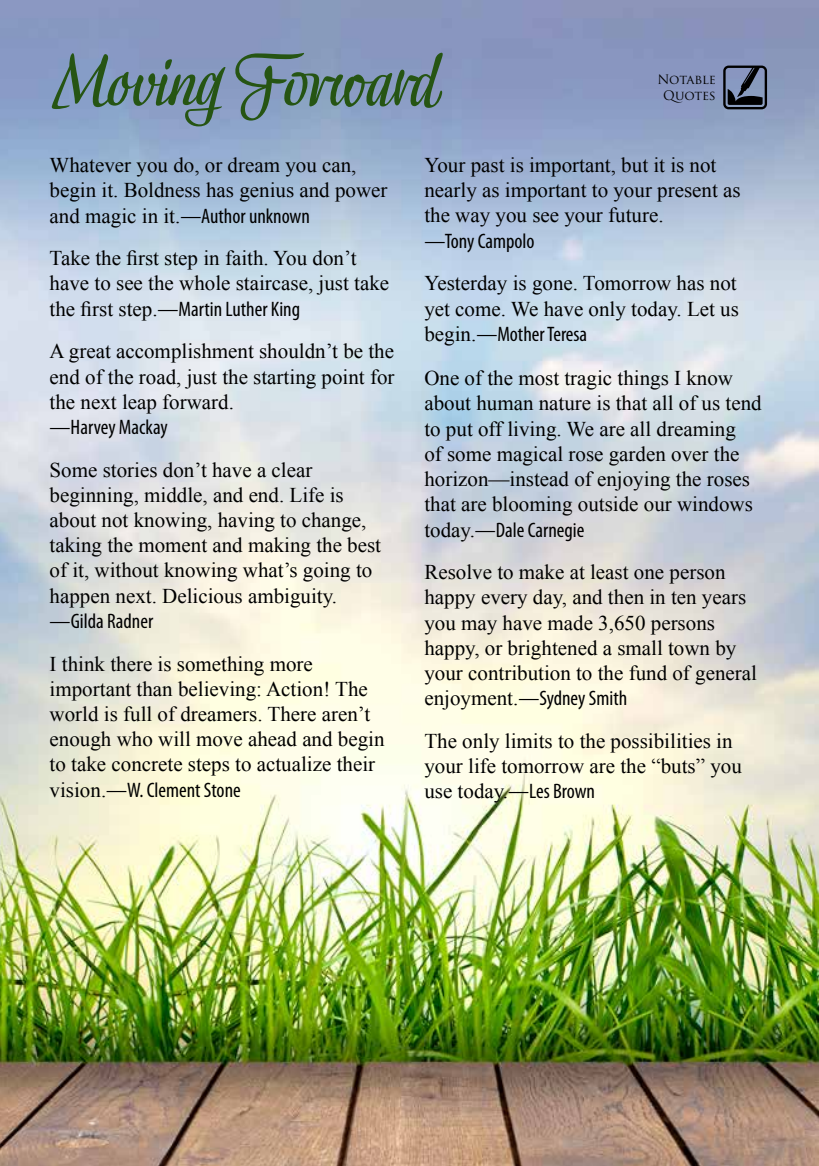
<style>
.page{position:relative;width:819px;height:1166px;background:#fff}
.page>*{position:absolute;margin:0;border:0;box-sizing:border-box;transform-origin:0 0}
.t1{font:italic 77px "Liza Text Pro";color:#265513;scale:1.25 1}
.t2{font:21px/25.2px "Times New Roman";color:#000}
.t3{font:condensed 21px "Myriad Pro";color:#000}
.t4{font:12.78px "Trajan Pro";letter-spacing:-.01em;color:#000}
.s1{font-family:"Times New Roman";font-stretch:normal}
.s2{font-family:"Myriad Pro";font-stretch:condensed}
</style>
<div class="page">
<img style="left:0;top:0;width:819px;height:1166px">
<div style="left:723px;top:66px;width:44px;height:43px;border:2px solid #000;border-radius:4px"></div>
<svg style="left:727px;top:67px;width:35px;height:38px"></svg>
<h1 class="t1" style="left:50px;top:31px;width:333px">Moving Forward</h1>
<p class="t4" style="left:657px;top:71px;width:60px">Notable</p>
<p class="t4" style="left:663px;top:87px;width:54px">Quotes</p>
<p class="t2" style="left:50px;top:152px;width:339px">Whatever you do, or dream you can, begin it. Boldness has genius and power</p>
<p class="t3" style="left:50px;top:203px;width:262px"><span class="s1">and magic in it.</span>—Author unknown</p>
<p class="t2" style="left:50px;top:245px;width:341px">Take the first step in faith. You don’t have to see the whole staircase, just take</p>
<p class="t3" style="left:50px;top:296px;width:252px"><span class="s1">the first step.</span>—Martin Luther King</p>
<p class="t2" style="left:50px;top:338px;width:346px;text-align:justify">A great accomplishment shouldn’t be the end of the road, just the starting point for the next leap forward.</p>
<p class="t3" style="left:50px;top:414px;width:120px">—Harvey Mackay</p>
<p class="t2" style="left:50px;top:457px;width:333px">Some stories don’t have a clear beginning, middle, and end. Life is about not knowing, having to change, taking the moment and making the best of it, without knowing what’s going to happen next. Delicious ambiguity.</p>
<p class="t3" style="left:50px;top:608px;width:105px">—Gilda Radner</p>
<p class="t2" style="left:50px;top:650px;width:336px">I think there is something more important than believing: Action! The world is full of dreamers. There aren’t enough who will move ahead and begin to take concrete steps to actualize their</p>
<p class="t3" style="left:50px;top:777px;width:193px"><span class="s1">vision.</span>—W. Clement Stone</p>
<p class="t2" style="left:424px;top:152px;width:318px">Your past is important, but it is not nearly as important to your present as the way you see your future.</p>
<p class="t3" style="left:424px;top:228px;width:112px">—Tony Campolo</p>
<p class="t2" style="left:424px;top:270px;width:316px">Yesterday is gone. Tomorrow has not yet come. We have only today. Let us</p>
<p class="t3" style="left:424px;top:321px;width:164px"><span class="s1">begin.</span>—Mother Teresa</p>
<p class="t2" style="left:424px;top:365px;width:339px">One of the most tragic things I know about human nature is that all of us tend to put off living. We are all dreaming<br>of some magical rose garden over the horizon—instead of enjoying the roses that are blooming outside our windows</p>
<p class="t3" style="left:424px;top:517px;width:161px"><span class="s1">today.</span>—Dale Carnegie</p>
<p class="t2" style="left:424px;top:559px;width:334px">Resolve to make at least one person happy every day, and then in ten years you may have made 3,650 persons happy, or brightened a small town by your contribution to the fund of general</p>
<p class="t3" style="left:424px;top:685px;width:204px"><span class="s1">enjoyment.</span>—Sydney Smith</p>
<p class="t2" style="left:424px;top:728px;width:319px">The only limits to the possibilities in your life tomorrow are the “buts” you use today.<span class="s2">—Les Brown</span></p>
</div>
